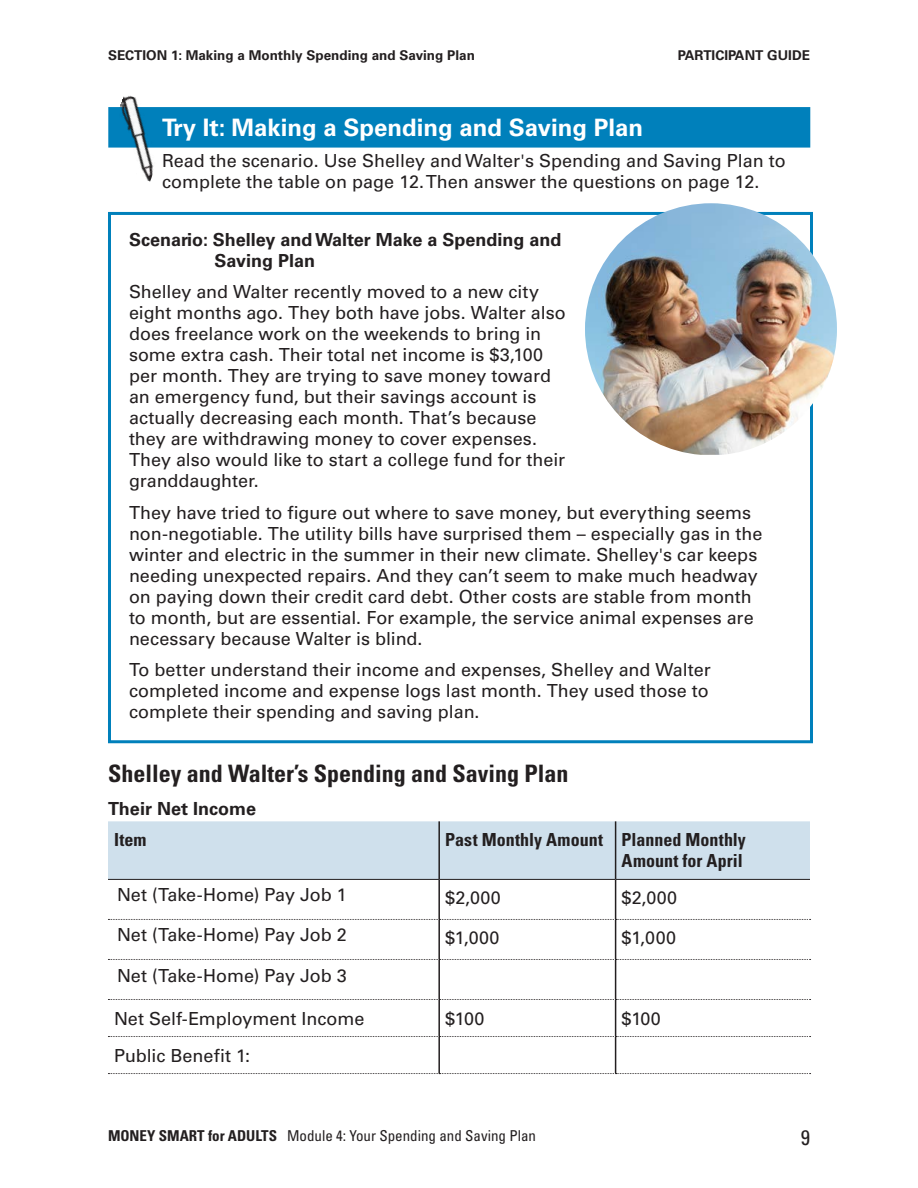
<style>
.page{position:relative;width:918px;height:1188px;background:#fff}
.page>*{position:absolute;margin:0;border:0;box-sizing:border-box;transform-origin:0 0}
.Heading_3{font:700 condensed 24px "Univers LT Std";color:#231f20}
.apply_it{font:700 24px "Univers LT Std";color:#fff}
.t1{font:condensed 21px "Univers LT Std";color:#231f20}
.t2{font:18px/21px "Univers LT Std";color:#231f20}
.Heading_5{font:700 18px/21px "Univers LT Std";color:#231f20}
.t3{font:700 condensed 18px/21px "Univers LT Std";letter-spacing:.005em;color:#231f20}
.t4{font:condensed 15px "Univers LT Std";color:#231f20}
.t5{font:700 13.5px "Univers LT Std";color:#231f20}
.s1{font-weight:700}
</style>
<div class="page">
<div style="left:108px;top:821px;width:702px;height:58px;background:#cfe0ec"></div>
<hr style="left:438px;top:821px;width:2px;height:58px;background:#231f20">
<hr style="left:615px;top:821px;width:1px;height:58px;background:#231f20">
<hr style="left:438px;top:880px;width:2px;height:39px;background:#231f20">
<hr style="left:615px;top:880px;width:1px;height:39px;background:#231f20">
<hr style="left:438px;top:920px;width:2px;height:39px;background:#231f20">
<hr style="left:615px;top:920px;width:1px;height:39px;background:#231f20">
<hr style="left:438px;top:960px;width:2px;height:39px;background:#231f20">
<hr style="left:615px;top:960px;width:1px;height:39px;background:#231f20">
<hr style="left:438px;top:1000px;width:2px;height:36px;background:#231f20">
<hr style="left:615px;top:1000px;width:1px;height:36px;background:#231f20">
<hr style="left:438px;top:1037px;width:2px;height:36px;background:#231f20">
<hr style="left:615px;top:1037px;width:1px;height:36px;background:#231f20">
<hr style="left:108px;top:879px;width:331px;height:1px;background:#231f20">
<hr style="left:439px;top:879px;width:177px;height:1px;background:#231f20">
<hr style="left:616px;top:879px;width:194px;height:1px;background:#231f20">
<svg style="left:108px;top:919px;width:703px;height:1px"></svg>
<svg style="left:108px;top:959px;width:703px;height:1px"></svg>
<svg style="left:108px;top:999px;width:703px;height:1px"></svg>
<svg style="left:108px;top:1036px;width:703px;height:1px"></svg>
<svg style="left:108px;top:1073px;width:703px;height:1px"></svg>
<div style="left:108px;top:212px;width:705px;height:531px;border:3px solid #0080bb"></div>
<div style="left:108px;top:107px;width:702px;height:41px;background:#0080bb"></div>
<img style="left:108px;top:95px;width:67px;height:87px">
<img style="left:585px;top:203px;width:252px;height:252px;border-radius:123px">
<p class="t5" style="left:108px;top:48px;width:368px">SECTION 1: Making a Monthly Spending and Saving Plan</p>
<p class="t5" style="left:678px;top:48px;width:134px">PARTICIPANT GUIDE</p>
<p class="apply_it" style="left:162px;top:113px;width:482px">Try It: Making a Spending and Saving Plan</p>
<p class="t2" style="left:162px;top:150px;width:625px">Read the scenario. Use Shelley and Walter's Spending and Saving Plan to complete the table on page 12. Then answer the questions on page 12.</p>
<p class="Heading_5" style="left:214px;top:229px;width:348px;text-indent:-86px">Scenario: Shelley and Walter Make a Spending and<br>Saving Plan</p>
<p class="t2" style="left:129px;top:282px;width:438px">Shelley and Walter recently moved to a new city eight months ago. They both have jobs. Walter also does freelance work on the weekends to bring in some extra cash. Their total net income is $3,100 per month. They are trying to save money toward an emergency fund, but their savings account is actually decreasing each month. That’s because they are withdrawing money to cover expenses.<br>They also would like to start a college fund for their granddaughter.</p>
<p class="t2" style="left:129px;top:502px;width:635px">They have tried to figure out where to save money, but everything seems non-negotiable. The utility bills have surprised them – especially gas in the winter and electric in the summer in their new climate. Shelley's car keeps needing unexpected repairs. And they can’t seem to make much headway on paying down their credit card debt. Other costs are stable from month to month, but are essential. For example, the service animal expenses are necessary because Walter is blind.</p>
<p class="t2" style="left:129px;top:660px;width:583px;text-align:justify">To better understand their income and expenses, Shelley and Walter completed income and expense logs last month. They used those to complete their spending and saving plan.</p>
<p class="Heading_3" style="left:108px;top:759px;width:462px">Shelley and Walter’s Spending and Saving Plan</p>
<p class="Heading_5" style="left:108px;top:799px;width:150px">Their Net Income</p>
<p class="t3" style="left:114px;top:829px;width:34px">Item</p>
<p class="t3" style="left:445px;top:829px;width:159px">Past Monthly Amount</p>
<p class="t3" style="left:622px;top:829px;width:126px">Planned Monthly<br>Amount for April</p>
<p class="t2" style="left:117px;top:885px;width:231px">Net (Take-Home) Pay Job 1</p>
<p class="t2" style="left:445px;top:888px;width:57px">$2,000</p>
<p class="t2" style="left:622px;top:888px;width:57px">$2,000</p>
<p class="t2" style="left:117px;top:925px;width:231px">Net (Take-Home) Pay Job 2</p>
<p class="t2" style="left:445px;top:928px;width:56px">$1,000</p>
<p class="t2" style="left:622px;top:928px;width:56px">$1,000</p>
<p class="t2" style="left:117px;top:965px;width:231px">Net (Take-Home) Pay Job 3</p>
<p class="t2" style="left:114px;top:1008px;width:252px">Net Self-Employment Income</p>
<p class="t2" style="left:445px;top:1008px;width:41px">$100</p>
<p class="t2" style="left:622px;top:1008px;width:41px">$100</p>
<p class="t2" style="left:114px;top:1045px;width:138px">Public Benefit 1:</p>
<p class="t4" style="left:108px;top:1126px;width:430px"><span class="s1">MONEY SMART for ADULTS</span> Module 4: Your Spending and Saving Plan</p>
<p class="t1" style="left:801px;top:1124px;width:11px">9</p>
</div>
